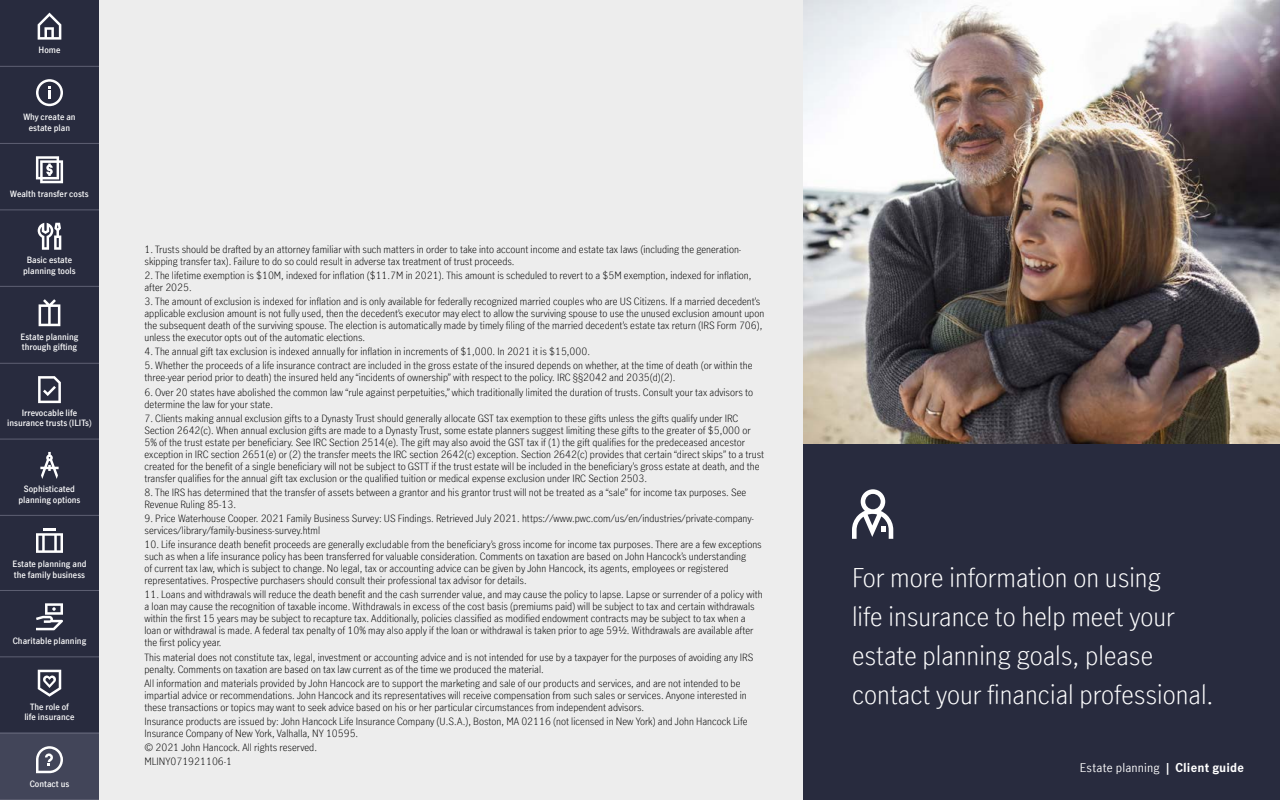
<style>
.page{position:relative;width:1280px;height:800px;background:#fff}
.page>*{position:absolute;margin:0;border:0;box-sizing:border-box;transform-origin:0 0}
.t1{font:300 26px/39px "Manulife JH Sans Optimized";color:#fff}
.t2{font:12px "Manulife JH Sans Optimized";letter-spacing:.015em;color:#fff}
.t3{font:300 10px/12px "Manulife JH Sans Optimized";color:#000}
.t4{font:600 8.5px/10.2px "Manulife JH Sans Optimized";color:#fff;text-align:center}
.s1{font-weight:700}
</style>
<div class="page">
<div style="left:0;top:0;width:99px;height:800px;background:#282b3e"></div>
<div style="left:99px;top:0;width:710px;height:800px;background:#ededed"></div>
<img style="left:803px;top:0;width:477px;height:444px">
<div style="left:0;top:733px;width:99px;height:67px;background:#424559"></div>
<div style="left:803px;top:444px;width:477px;height:356px;background:#282b3e"></div>
<svg style="left:852px;top:489px;width:41px;height:50px"></svg>
<hr style="left:0;top:66px;width:99px;height:1px;background:#5e6073">
<hr style="left:0;top:143px;width:99px;height:1px;background:#5e6073">
<hr style="left:0;top:286px;width:99px;height:1px;background:#5e6073">
<hr style="left:0;top:210px;width:99px;height:1px;background:#5e6073">
<hr style="left:0;top:515px;width:99px;height:1px;background:#5e6073">
<hr style="left:0;top:439px;width:99px;height:1px;background:#5e6073">
<hr style="left:0;top:363px;width:99px;height:1px;background:#5e6073">
<hr style="left:0;top:590px;width:99px;height:1px;background:#5e6073">
<hr style="left:0;top:657px;width:99px;height:1px;background:#5e6073">
<hr style="left:0;top:733px;width:99px;height:1px;background:#5e6073">
<hr style="left:0;top:799px;width:99px;height:1px;background:#5e6073">
<svg style="left:36px;top:746px;width:27px;height:27px"></svg>
<svg style="left:38px;top:13px;width:23px;height:27px"></svg>
<svg style="left:36px;top:603px;width:27px;height:27px"></svg>
<svg style="left:38px;top:670px;width:23px;height:27px"></svg>
<svg style="left:36px;top:528px;width:27px;height:25px"></svg>
<svg style="left:40px;top:452px;width:19px;height:27px"></svg>
<svg style="left:39px;top:299px;width:21px;height:27px"></svg>
<svg style="left:38px;top:223px;width:23px;height:27px"></svg>
<svg style="left:36px;top:79px;width:27px;height:27px"></svg>
<svg style="left:36px;top:156px;width:27px;height:27px"></svg>
<svg style="left:38px;top:376px;width:23px;height:27px"></svg>
<p class="t4" style="left:39px;top:45px;width:23px">Home</p>
<p class="t4" style="left:23px;top:112px;width:54px">Why create an estate plan</p>
<p class="t4" style="left:10px;top:188px;width:80px">Wealth transfer costs</p>
<p class="t4" style="left:23px;top:255px;width:54px">Basic estate planning tools</p>
<p class="t4" style="left:20px;top:332px;width:60px;text-align:left">Estate planning through gifting</p>
<p class="t4" style="left:7px;top:407px;width:86px">Irrevocable life insurance trusts (ILITs)</p>
<p class="t4" style="left:18px;top:484px;width:64px">Sophisticated planning options</p>
<p class="t4" style="left:12px;top:559px;width:76px;text-align:left">Estate planning and the family business</p>
<p class="t4" style="left:13px;top:635px;width:75px">Charitable planning</p>
<p class="t4" style="left:24px;top:701px;width:52px">The role of life insurance</p>
<p class="t4" style="left:30px;top:778px;width:41px">Contact us</p>
<p class="t3" style="left:145px;top:243px;width:598px">1. Trusts should be drafted by an attorney familiar with such matters in order to take into account income and estate tax laws (including the generation&shy;skipping transfer tax). Failure to do so could result in adverse tax treatment of trust proceeds.</p>
<p class="t3" style="left:145px;top:269px;width:609px">2. The lifetime exemption is $10M, indexed for inflation ($11.7M in 2021). This amount is scheduled to revert to a $5M exemption, indexed for inflation, after 2025.</p>
<p class="t3" style="left:145px;top:295px;width:621px">3. The amount of exclusion is indexed for inflation and is only available for federally recognized married couples who are US Citizens. If a married decedent’s applicable exclusion amount is not fully used, then the decedent’s executor may elect to allow the surviving spouse to use the unused exclusion amount upon the subsequent death of the surviving spouse. The election is automatically made by timely filing of the married decedent’s estate tax return (IRS Form 706), unless the executor opts out of the automatic elections.</p>
<p class="t3" style="left:145px;top:345px;width:447px">4. The annual gift tax exclusion is indexed annually for inflation in increments of $1,000. In 2021 it is $15,000.</p>
<p class="t3" style="left:145px;top:359px;width:610px">5. Whether the proceeds of a life insurance contract are included in the gross estate of the insured depends on whether, at the time of death (or within the three-year period prior to death) the insured held any “incidents of ownership” with respect to the policy. IRC §§2042 and 2035(d)(2).</p>
<p class="t3" style="left:145px;top:386px;width:610px">6. Over 20 states have abolished the common law “rule against perpetuities,” which traditionally limited the duration of trusts. Consult your tax advisors to determine the law for your state.</p>
<p class="t3" style="left:145px;top:412px;width:621px">7. Clients making annual exclusion gifts to a Dynasty Trust should generally allocate GST tax exemption to these gifts unless the gifts qualify under IRC Section 2642(c). When annual exclusion gifts are made to a Dynasty Trust, some estate planners suggest limiting these gifts to the greater of $5,000 or 5% of the trust estate per beneficiary. See IRC Section 2514(e). The gift may also avoid the GST tax if (1) the gift qualifies for the predeceased ancestor exception in IRC section 2651(e) or (2) the transfer meets the IRC section 2642(c) exception. Section 2642(c) provides that certain “direct skips” to a trust created for the benefit of a single beneficiary will not be subject to GSTT if the trust estate will be included in the beneficiary’s gross estate at death, and the transfer qualifies for the annual gift tax exclusion or the qualified tuition or medical expense exclusion under IRC Section 2503.</p>
<p class="t3" style="left:145px;top:486px;width:603px">8. The IRS has determined that the transfer of assets between a grantor and his grantor trust will not be treated as a “sale” for income tax purposes. See<br>Revenue Ruling 85-13.</p>
<p class="t3" style="left:145px;top:512px;width:611px">9. Price Waterhouse Cooper. 2021 Family Business Survey: US Findings. Retrieved July 2021. https://www.pwc.com/us/en/industries/private-company&shy;services/library/family-business-survey.html</p>
<p class="t3" style="left:145px;top:538px;width:619px">10. Life insurance death benefit proceeds are generally excludable from the beneficiary’s gross income for income tax purposes. There are a few exceptions such as when a life insurance policy has been transferred for valuable consideration. Comments on taxation are based on John Hancock’s understanding<br>of current tax law, which is subject to change. No legal, tax or accounting advice can be given by John Hancock, its agents, employees or registered representatives. Prospective purchasers should consult their professional tax advisor for details.</p>
<p class="t3" style="left:145px;top:588px;width:620px">11. Loans and withdrawals will reduce the death benefit and the cash surrender value, and may cause the policy to lapse. Lapse or surrender of a policy with a loan may cause the recognition of taxable income. Withdrawals in excess of the cost basis (premiums paid) will be subject to tax and certain withdrawals within the first 15 years may be subject to recapture tax. Additionally, policies classified as modified endowment contracts may be subject to tax when a loan or withdrawal is made. A federal tax penalty of 10% may also apply if the loan or withdrawal is taken prior to age 59½. Withdrawals are available after the first policy year.</p>
<p class="t3" style="left:145px;top:650px;width:610px">This material does not constitute tax, legal, investment or accounting advice and is not intended for use by a taxpayer for the purposes of avoiding any IRS penalty. Comments on taxation are based on tax law current as of the time we produced the material.</p>
<p class="t3" style="left:145px;top:677px;width:604px">All information and materials provided by John Hancock are to support the marketing and sale of our products and services, and are not intended to be impartial advice or recommendations. John Hancock and its representatives will receive compensation from such sales or services. Anyone interested in these transactions or topics may want to seek advice based on his or her particular circumstances from independent advisors.</p>
<p class="t3" style="left:145px;top:715px;width:605px">Insurance products are issued by: John Hancock Life Insurance Company (U.S.A.), Boston, MA 02116 (not licensed in New York) and John Hancock Life<br>Insurance Company of New York, Valhalla, NY 10595.</p>
<p class="t3" style="left:145px;top:740px;width:174px;line-height:14.2px">© 2021 John Hancock. All rights reserved.<br>MLINY071921106-1</p>
<h1 class="t1" style="left:852px;top:557px;width:363px">For more information on using<br>life insurance to help meet your estate planning goals, please contact your financial professional.</h1>
<p class="t2" style="left:1080px;top:759px;width:166px">Estate planning <span class="s1">| Client guide</span></p>
</div>
